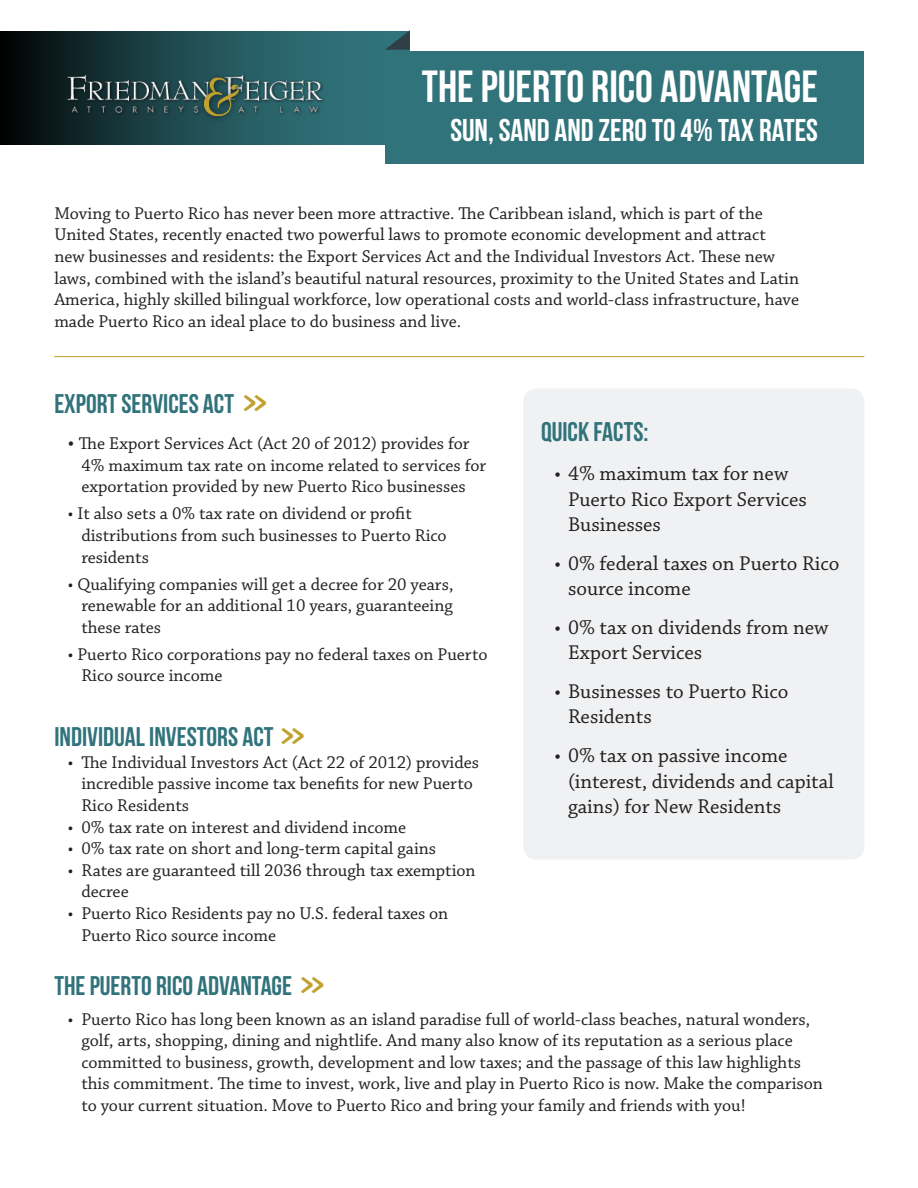
<style>
.page{position:relative;width:918px;height:1188px;background:#fff}
.page>*{position:absolute;margin:0;border:0;box-sizing:border-box;transform-origin:0 0}
.t1{font:45px "Bebas Neue";color:#fff}
.t2{font:700 33px "Chaparral Pro";color:#c0a12e}
.t3{font:31.5px "Bebas Neue";color:#fff}
.t4{font:27px "Bebas Neue";color:#31737b}
.t5{font:21px/25.2px "Chaparral Pro";color:#231f20}
.t6{font:18px/21.6px "Chaparral Pro";color:#231f20}
.s1{font-size:21px}
</style>
<div class="page">
<div style="left:523px;top:388px;width:341px;height:472px;background:#f0f1f2;border-radius:14px"></div>
<svg style="left:0;top:32px;width:410px;height:112px;background:#1a3f44"></svg>
<div style="left:385px;top:51px;width:479px;height:113px;background:#31737b"></div>
<svg style="left:385px;top:30px;width:25px;height:20px"></svg>
<img style="left:54px;top:53px;width:290px;height:91px">
<hr style="left:54px;top:356px;width:810px;height:1px;background:#c0a12e">
<p class="t1" style="left:422px;top:62px;width:398px">THE PUERTO RICO ADVANTAGE</p>
<p class="t3" style="left:450px;top:113px;width:369px">SUN, SAND AND ZERO TO 4% TAX RATES</p>
<p class="t6" style="left:54px;top:203px;width:746px">Moving to Puerto Rico has never been more attractive. The Caribbean island, which is part of the United States, recently enacted two powerful laws to promote economic development and attract new businesses and residents: the Export Services Act and the Individual Investors Act. These new laws, combined with the island’s beautiful natural resources, proximity to the United States and Latin America, highly skilled bilingual workforce, low operational costs and world-class infrastructure, have made Puerto Rico an ideal place to do business and live.</p>
<p class="t4" style="left:54px;top:389px;width:181px">EXPORT SERVICES ACT</p>
<p class="t6" style="left:81px;top:433px;width:406px;text-indent:-14px"><span class="s1">•</span> The Export Services Act (Act 20 of 2012) provides for<br>4% maximum tax rate on income related to services for exportation provided by new Puerto Rico businesses</p>
<p class="t6" style="left:81px;top:504px;width:367px;text-indent:-14px">• It also sets a 0% tax rate on dividend or profit distributions from such businesses to Puerto Rico residents</p>
<p class="t6" style="left:81px;top:574px;width:374px;text-align:justify;text-indent:-14px">• Qualifying companies will get a decree for 20 years, renewable for an additional 10 years, guaranteeing these rates</p>
<p class="t6" style="left:81px;top:644px;width:408px;text-indent:-14px">• Puerto Rico corporations pay no federal taxes on Puerto<br>Rico source income</p>
<p class="t2" style="left:241px;top:381px;width:31px">&gt;&gt;</p>
<p class="t4" style="left:541px;top:417px;width:109px">QUICK FACTS:</p>
<p class="t5" style="left:568px;top:462px;width:240px;text-indent:-14px">• 4% maximum tax for new<br>Puerto Rico Export Services<br>Businesses</p>
<p class="t5" style="left:568px;top:551px;width:273px;text-indent:-14px">• 0% federal taxes on Puerto Rico source income</p>
<p class="t5" style="left:568px;top:616px;width:262px;text-indent:-14px">• 0% tax on dividends from new<br>Export Services</p>
<p class="t5" style="left:568px;top:680px;width:222px;text-indent:-14px">• Businesses to Puerto Rico<br>Residents</p>
<p class="t5" style="left:568px;top:744px;width:267px;text-indent:-14px">• 0% tax on passive income (interest, dividends and capital gains) for New Residents</p>
<p class="t4" style="left:54px;top:722px;width:221px">INDIVIDUAL INVESTORS ACT</p>
<p class="t6" style="left:81px;top:752px;width:399px;text-indent:-14px">• The Individual Investors Act (Act 22 of 2012) provides incredible passive income tax benefits for new Puerto<br>Rico Residents</p>
<p class="t6" style="left:68px;top:817px;width:340px">• 0% tax rate on interest and dividend income</p>
<p class="t6" style="left:68px;top:838px;width:370px">• 0% tax rate on short and long-term capital gains</p>
<p class="t6" style="left:81px;top:860px;width:396px;text-indent:-14px">• Rates are guaranteed till 2036 through tax exemption decree</p>
<p class="t6" style="left:81px;top:903px;width:368px;text-indent:-14px">• Puerto Rico Residents pay no U.S. federal taxes on<br>Puerto Rico source income</p>
<p class="t4" style="left:54px;top:970px;width:239px">THE PUERTO RICO ADVANTAGE</p>
<p class="t6" style="left:81px;top:1009px;width:743px;text-indent:-14px">• Puerto Rico has long been known as an island paradise full of world-class beaches, natural wonders, golf, arts, shopping, dining and nightlife. And many also know of its reputation as a serious place committed to business, growth, development and low taxes; and the passage of this law highlights this commitment. The time to invest, work, live and play in Puerto Rico is now. Make the comparison to your current situation. Move to Puerto Rico and bring your family and friends with you!</p>
<p class="t2" style="left:279px;top:714px;width:31px">&gt;&gt;</p>
<p class="t2" style="left:298px;top:964px;width:31px">&gt;&gt;</p>
</div>
